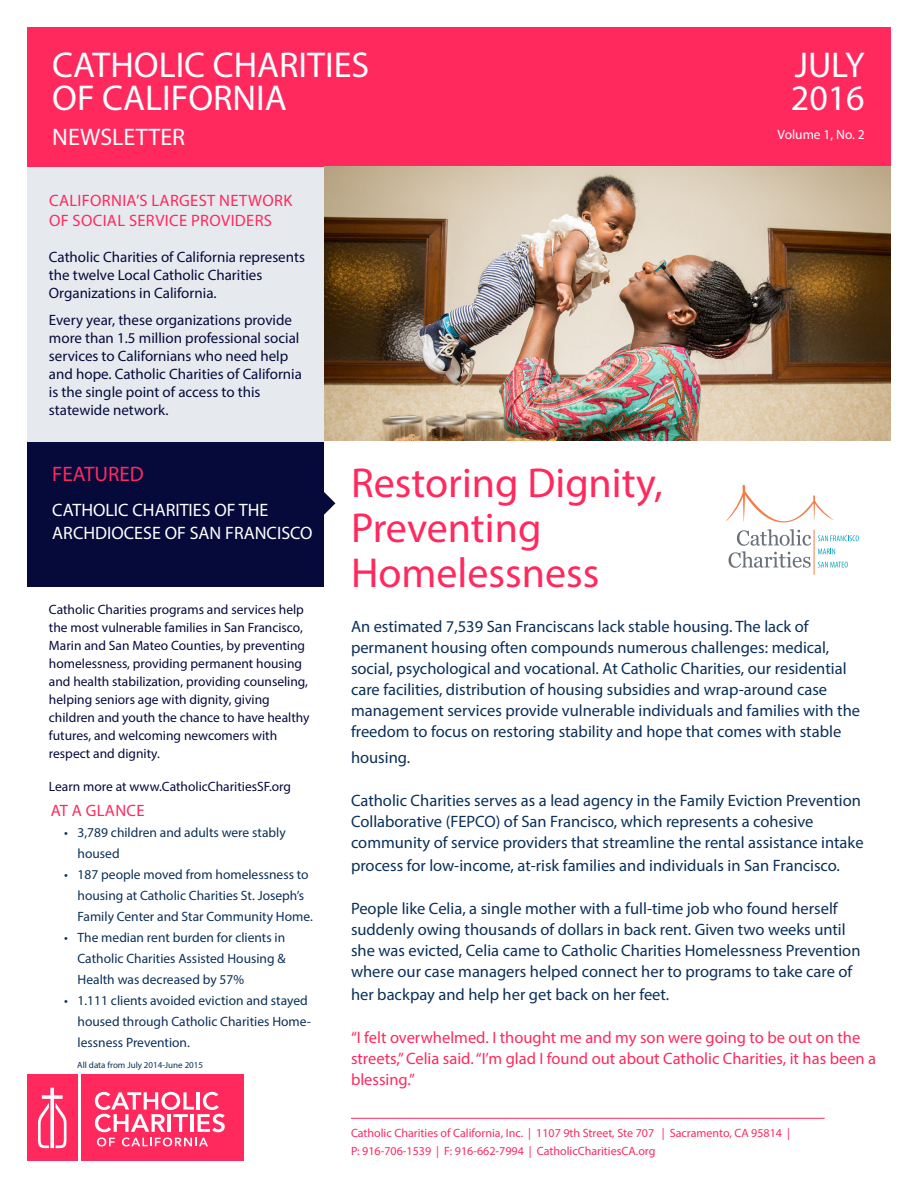
<style>
.page{position:relative;width:918px;height:1188px;background:#fff}
.page>*{position:absolute;margin:0;border:0;box-sizing:border-box;transform-origin:0 0}
.t1{font:42px "Myriad Pro";color:#ff295e}
.t2{font:36px "Myriad Pro";color:#fff}
.t3{font:24px "Myriad Pro";color:#fff}
.t4{font:21px "Myriad Pro";color:#ff295e}
.t5{font:18px/22.5px "Myriad Pro";color:#fff}
.t6{font:16.5px/21px "Myriad Pro";color:#0a3059}
.t7{font:16.5px/21px "Myriad Pro";color:#ff295e}
.t8{font:16.5px "Myriad Pro";letter-spacing:.02em;color:#ff295e}
.t9{font:15px/18px "Myriad Pro";color:#050a3b}
.t10{font:13.5px/18px "Myriad Pro";color:#050a3b}
.t11{font:13.5px/21px "Myriad Pro";color:#0a3059}
.t12{font:13.5px "Myriad Pro";color:#fff}
.t13{font:12px "Myriad Pro";color:#ff295e}
.t14{font:9px "Myriad Pro";color:#0a3059}
</style>
<div class="page">
<div style="left:27px;top:443px;width:297px;height:144px;background:#050a3b"></div>
<div style="left:27px;top:166px;width:297px;height:277px;background:#e6eaee"></div>
<div style="left:27px;top:27px;width:864px;height:139px;background:#ff295e"></div>
<div style="left:81px;top:1075px;width:163px;height:86px;background:#ff295e"></div>
<svg style="left:95px;top:1092px;width:130px;height:55px"></svg>
<div style="left:27px;top:1075px;width:50px;height:86px;background:#ff295e"></div>
<svg style="left:38px;top:1088px;width:29px;height:60px"></svg>
<hr style="left:351px;top:1118px;width:474px;height:1px;background:#ff295e">
<hr style="left:814px;top:530px;width:1px;height:45px;background:#f37d4a">
<svg style="left:726px;top:485px;width:133px;height:83px"></svg>
<svg style="left:324px;top:492px;width:11px;height:23px"></svg>
<img style="left:324px;top:166px;width:567px;height:275px">
<p class="t2" style="left:52px;top:43px;width:318px">CATHOLIC CHARITIES</p>
<p class="t2" style="left:52px;top:76px;width:236px">OF CALIFORNIA</p>
<p class="t3" style="left:52px;top:122px;width:134px">NEWSLETTER</p>
<p class="t8" style="left:49px;top:191px;width:245px">CALIFORNIA’S LARGEST NETWORK</p>
<p class="t8" style="left:49px;top:210px;width:224px">OF SOCIAL SERVICE PROVIDERS</p>
<p class="t9" style="left:49px;top:248px;width:258px">Catholic Charities of California represents the twelve Local Catholic Charities<br>Organizations in California.</p>
<p class="t9" style="left:49px;top:311px;width:255px">Every year, these organizations provide more than 1.5 million professional social services to Californians who need help and hope. Catholic Charities of California is the single point of access to this statewide network.</p>
<p class="t4" style="left:52px;top:462px;width:93px">FEATURED</p>
<p class="t5" style="left:52px;top:498px;width:262px">CATHOLIC CHARITIES OF THE<br>ARCHDIOCESE OF SAN FRANCISCO</p>
<p class="t1" style="left:351px;top:457px;width:313px">Restoring Dignity,</p>
<p class="t1" style="left:351px;top:502px;width:192px">Preventing</p>
<p class="t1" style="left:351px;top:547px;width:250px">Homelessness</p>
<p class="t2" style="left:795px;top:43px;width:72px">JULY</p>
<p class="t2" style="left:791px;top:76px;width:75px">2016</p>
<p class="t12" style="left:778px;top:126px;width:89px">Volume 1, No. 2</p>
<p class="t10" style="left:49px;top:601px;width:262px">Catholic Charities programs and services help the most vulnerable families in San Francisco, Marin and San Mateo Counties, by preventing homelessness, providing permanent housing and health stabilization, providing counseling, helping seniors age with dignity, giving children and youth the chance to have healthy futures, and welcoming newcomers with respect and dignity.</p>
<p class="t10" style="left:49px;top:777px;width:244px">Learn more at www.CatholicCharitiesSF.org</p>
<p class="t8" style="left:51px;top:800px;width:95px">AT A GLANCE</p>
<p class="t11" style="left:78px;top:822px;width:210px;text-indent:-14px">• 3,789 children and adults were stably housed</p>
<p class="t11" style="left:78px;top:864px;width:237px;text-indent:-14px">• 187 people moved from homelessness to housing at Catholic Charities St. Joseph’s<br>Family Center and Star Community Home.</p>
<p class="t11" style="left:78px;top:927px;width:210px;text-align:justify;text-indent:-14px">• The median rent burden for clients in Catholic Charities Assisted Housing &amp; Health was decreased by 57%</p>
<p class="t11" style="left:78px;top:990px;width:235px;text-indent:-14px">• 1.111 clients avoided eviction and stayed housed through Catholic Charities Home&shy;lessness Prevention.</p>
<p class="t14" style="left:77px;top:1059px;width:127px">All data from July 2014-June 2015</p>
<p class="t6" style="left:351px;top:616px;width:511px">An estimated 7,539 San Franciscans lack stable housing. The lack of permanent housing often compounds numerous challenges: medical, social, psychological and vocational. At Catholic Charities, our residential care facilities, distribution of housing subsidies and wrap-around case management services provide vulnerable individuals and families with the freedom to focus on restoring stability and hope that comes with stable</p>
<p class="t6" style="left:351px;top:747px;width:61px">housing.</p>
<p class="t6" style="left:351px;top:790px;width:514px">Catholic Charities serves as a lead agency in the Family Eviction Prevention<br>Collaborative (FEPCO) of San Francisco, which represents a cohesive community of service providers that streamline the rental assistance intake</p>
<p class="t6" style="left:351px;top:855px;width:490px">process for low-income, at-risk families and individuals in San Francisco.</p>
<p class="t6" style="left:351px;top:898px;width:511px">People like Celia, a single mother with a full-time job who found herself suddenly owing thousands of dollars in back rent. Given two weeks until she was evicted, Celia came to Catholic Charities Homelessness Prevention where our case managers helped connect her to programs to take care of</p>
<p class="t6" style="left:351px;top:984px;width:320px">her backpay and help her get back on her feet.</p>
<p class="t7" style="left:351px;top:1027px;width:527px">“I felt overwhelmed. I thought me and my son were going to be out on the streets,” Celia said. “I’m glad I found out about Catholic Charities, it has been a blessing.”</p>
<p class="t13" style="left:351px;top:1126px;width:441px">Catholic Charities of California, Inc. | 1107 9th Street, Ste 707 | Sacramento, CA 95814 |</p>
<p class="t13" style="left:351px;top:1144px;width:306px">P: 916-706-1539 | F: 916-662-7994 | CatholicCharitiesCA.org</p>
</div>
